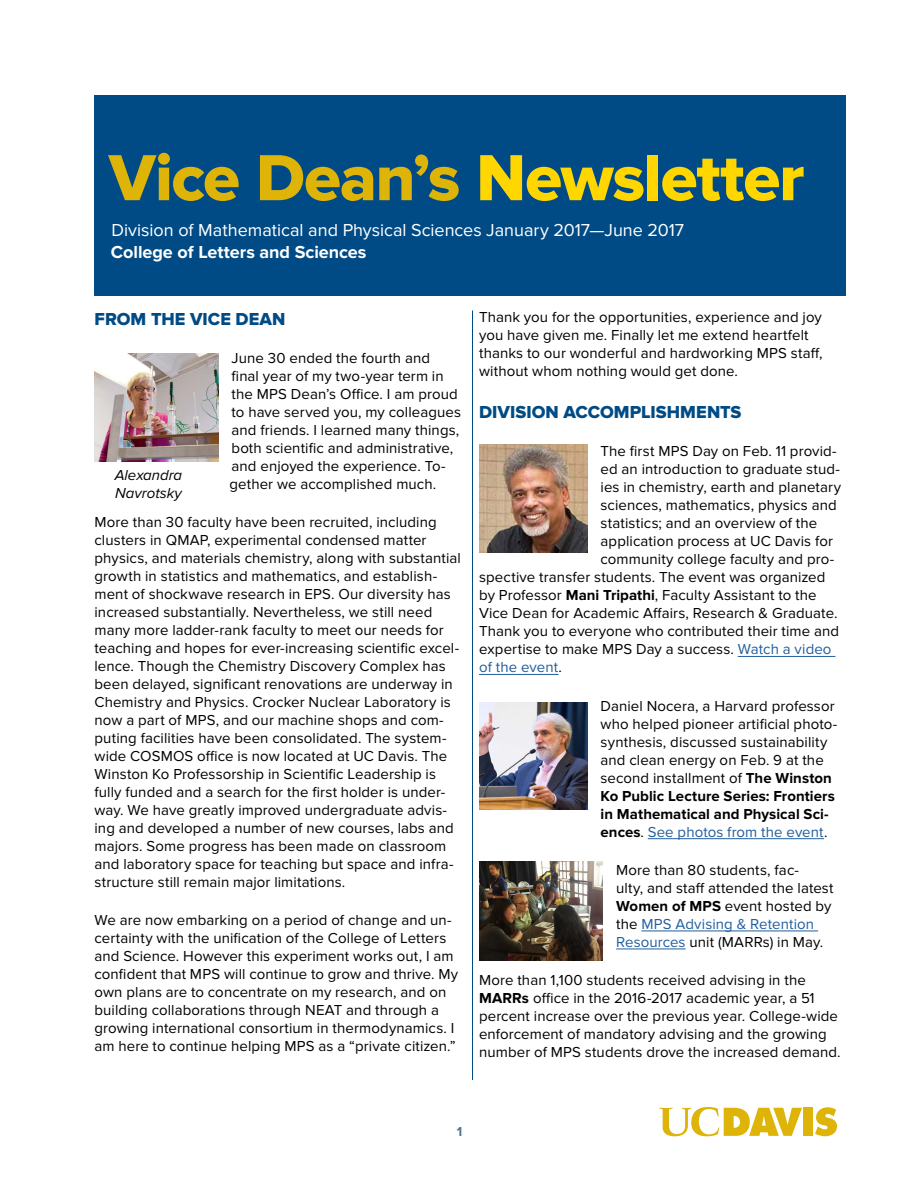
<style>
.page{position:relative;width:918px;height:1188px;background:#fff}
.page>*{position:absolute;margin:0;border:0;box-sizing:border-box;transform-origin:0 0}
.t1{font:67.5px "Proxima Nova Extrabld";letter-spacing:-.015em;color:#deb408}
.t2{font:18px "Proxima Nova";color:#fff}
.t3{font:18px "Proxima Nova Extrabld";color:#004b85}
.t4{font:700 18px "Proxima Nova";color:#fff}
.t5{font:15px/18px "Proxima Nova";letter-spacing:.005em;color:#000}
.t6{font:italic 15px/18px "Proxima Nova";color:#000}
.t7{font:15px "Proxima Nova";letter-spacing:.005em;color:#215e9e}
.t8{font:700 13.5px "Proxima Nova";color:#517891}
.s1{color:#ffd600}
.s2{font-weight:700}
.s3{color:#215e9e}
.s4{color:#000}
</style>
<div class="page">
<hr style="left:738px;top:656px;width:97px;height:1px;background:#215e9e">
<hr style="left:479px;top:674px;width:80px;height:1px;background:#215e9e">
<hr style="left:648px;top:838px;width:176px;height:1px;background:#215e9e">
<hr style="left:641px;top:931px;width:177px;height:1px;background:#215e9e">
<hr style="left:616px;top:949px;width:70px;height:1px;background:#215e9e">
<div style="left:94px;top:95px;width:752px;height:201px;background:#004b85"></div>
<hr style="left:472px;top:310px;width:1px;height:770px;background:#004b85">
<img style="left:94px;top:353px;width:124px;height:108px">
<img style="left:479px;top:702px;width:108px;height:108px">
<img style="left:479px;top:445px;width:108px;height:108px">
<img style="left:479px;top:862px;width:124px;height:98px">
<svg style="left:815px;top:1107px;width:22px;height:29px"></svg>
<div style="left:803px;top:1108px;width:10px;height:28px;background:#deb408"></div>
<svg style="left:659px;top:1107px;width:143px;height:30px"></svg>
<h1 class="t1" style="left:109px;top:139px;width:697px">Vice Dean’s <span class="s1">Newsletter</span></h1>
<p class="t2" style="left:111px;top:220px;width:574px">Division of Mathematical and Physical Sciences January 2017—June 2017</p>
<p class="t4" style="left:111px;top:242px;width:257px">College of Letters and Sciences</p>
<p class="t3" style="left:94px;top:308px;width:192px">FROM THE VICE DEAN</p>
<p class="t5" style="left:230px;top:349px;width:233px">June 30 ended the fourth and<br>final year of my two-year term in the MPS Dean’s Office. I am proud to have served you, my colleagues and friends. I learned many things, both scientific and administrative, and enjoyed the experience. To&shy;gether we accomplished much.</p>
<p class="t5" style="left:95px;top:514px;width:368px">More than 30 faculty have been recruited, including clusters in QMAP, experimental condensed matter physics, and materials chemistry, along with substantial growth in statistics and mathematics, and establish&shy;ment of shockwave research in EPS. Our diversity has increased substantially. Nevertheless, we still need many more ladder-rank faculty to meet our needs for teaching and hopes for ever-increasing scientific excel&shy;lence. Though the Chemistry Discovery Complex has been delayed, significant renovations are underway in Chemistry and Physics. Crocker Nuclear Laboratory is now a part of MPS, and our machine shops and com&shy;puting facilities have been consolidated. The system&shy;wide COSMOS office is now located at UC Davis. The Winston Ko Professorship in Scientific Leadership is fully funded and a search for the first holder is under&shy;way. We have greatly improved undergraduate advis&shy;ing and developed a number of new courses, labs and majors. Some progress has been made on classroom and laboratory space for teaching but space and infra&shy;structure still remain major limitations.</p>
<p class="t5" style="left:95px;top:912px;width:365px">We are now embarking on a period of change and un&shy;certainty with the unification of the College of Letters and Science. However this experiment works out, I am confident that MPS will continue to grow and thrive. My own plans are to concentrate on my research, and on building collaborations through NEAT and through a growing international consortium in thermodynamics. I am here to continue helping MPS as a “private citizen.”</p>
<p class="t6" style="left:115px;top:466px;width:69px">Alexandra<br>Navrotsky</p>
<p class="t5" style="left:479px;top:309px;width:345px">Thank you for the opportunities, experience and joy you have given me. Finally let me extend heartfelt thanks to our wonderful and hardworking MPS staff, without whom nothing would get done.</p>
<p class="t3" style="left:479px;top:402px;width:264px">DIVISION ACCOMPLISHMENTS</p>
<p class="t5" style="left:601px;top:443px;width:238px">The first MPS Day on Feb. 11 provid-</p>
<p class="t5" style="left:601px;top:461px;width:241px">ed an introduction to graduate stud-</p>
<p class="t5" style="left:601px;top:479px;width:242px">ies in chemistry, earth and planetary</p>
<p class="t5" style="left:601px;top:497px;width:238px">sciences, mathematics, physics and</p>
<p class="t5" style="left:601px;top:515px;width:218px">statistics; and an overview of the</p>
<p class="t5" style="left:601px;top:533px;width:234px">application process at UC Davis for</p>
<p class="t5" style="left:601px;top:551px;width:235px">community college faculty and pro-</p>
<p class="t5" style="left:479px;top:569px;width:348px">spective transfer students. The event was organized</p>
<p class="t5" style="left:479px;top:587px;width:339px">by Professor <span class="s2">Mani Tripathi</span>, Faculty Assistant to the</p>
<p class="t5" style="left:479px;top:605px;width:360px">Vice Dean for Academic Affairs, Research &amp; Graduate.</p>
<p class="t5" style="left:479px;top:623px;width:362px">Thank you to everyone who contributed their time and</p>
<p class="t5" style="left:479px;top:641px;width:354px">expertise to make MPS Day a success. <span class="s3">Watch a video</span></p>
<p class="t7" style="left:479px;top:659px;width:84px">of the event<span class="s4">.</span></p>
<p class="t5" style="left:601px;top:697px;width:238px">Daniel Nocera, a Harvard professor who helped pioneer artificial photo&shy;synthesis, discussed sustainability and clean energy on Feb. 9 at the second installment of <span class="s2">The Winston Ko Public Lecture Series: Frontiers in Mathematical and Physical Sci&shy;ences</span>. <span class="s3">See photos from the event</span>.</p>
<p class="t5" style="left:616px;top:861px;width:219px">More than 80 students, fac-<br>ulty, and staff attended the latest<br><span class="s2">Women of MPS</span> event hosted by the <span class="s3">MPS Advising &amp; Retention<br>Resources</span> unit (MARRs) in May.</p>
<p class="t5" style="left:479px;top:972px;width:363px">More than 1,100 students received advising in the <span class="s2">MARRs</span> office in the 2016-2017 academic year, a 51 percent increase over the previous year. College-wide enforcement of mandatory advising and the growing number of MPS students drove the increased demand.</p>
<p class="t8" style="left:457px;top:1124px;width:7px">1</p>
</div>
